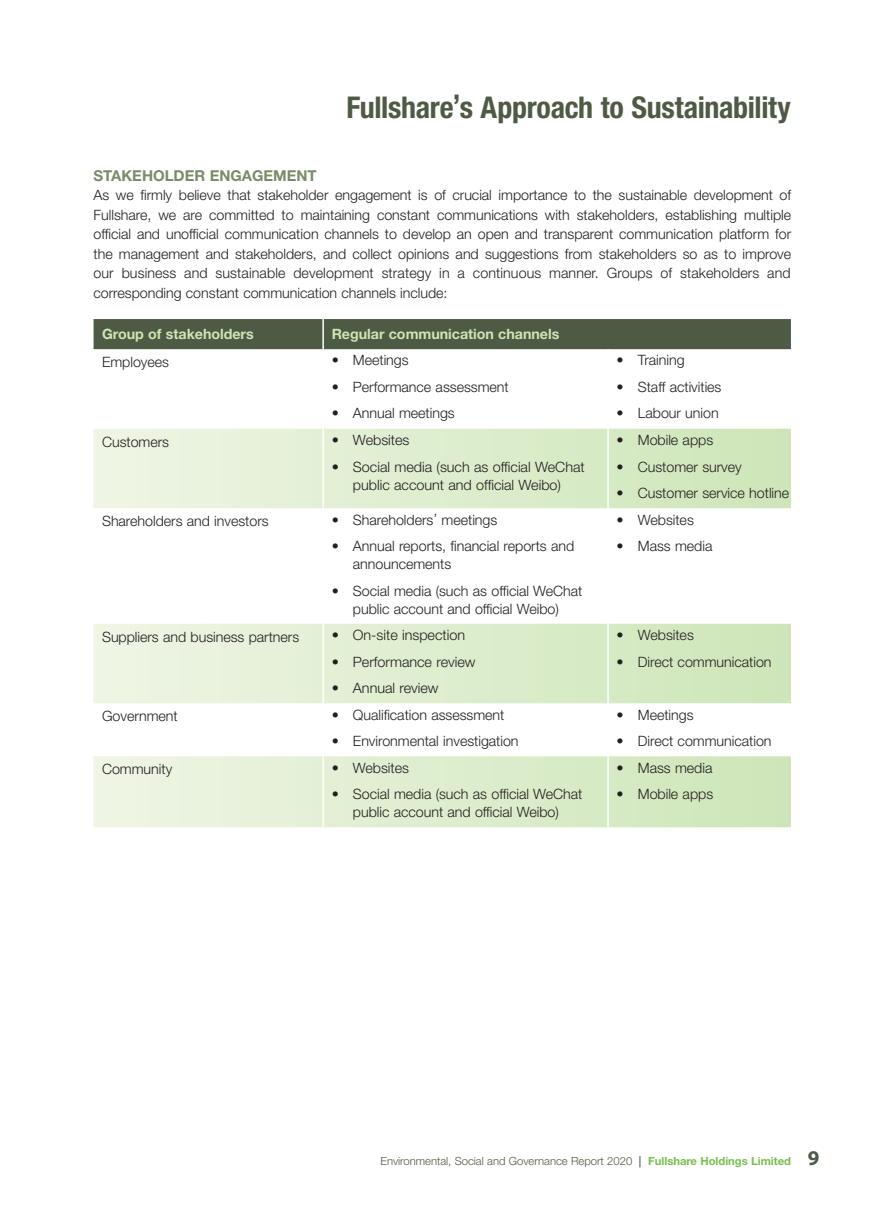
<style>
.page{position:relative;width:893px;height:1212px;background:#fff}
.page>*{position:absolute;margin:0;border:0;box-sizing:border-box;transform-origin:0 0}
.t1{font:700 condensed 30px "Helvetica Neue LT Std";letter-spacing:-.01em;color:#4e5b44}
.Heading_1{font:700 15px "Helvetica Neue LT Std";color:#7a8b69}
.Body_Text{font:300 14.25px/19.5px "Helvetica Neue LT Std";color:#231f20;text-align:center}
.Body_Text-2{font:700 14.25px "Helvetica Neue LT Std";color:#cde5b7}
.t2{font:300 11.25px "Helvetica Neue LT Std";color:#4e5b44}
.s1{font-weight:700;color:#6c6d70}
.s2{font-weight:700;color:#77be4e}
.s3{font-family:"Myriad Pro";font-weight:700;font-size:21px}
</style>
<div class="page">
<div style="left:94px;top:319px;width:697px;height:30px;background:#4e5b44"></div>
<svg style="left:94px;top:429px;width:697px;height:79px;background:#ddedce"></svg>
<svg style="left:94px;top:624px;width:697px;height:203px"></svg>
<hr style="left:322px;top:319px;width:2px;height:30px;background:#fff">
<hr style="left:322px;top:429px;width:2px;height:79px;background:#fff">
<hr style="left:607px;top:429px;width:2px;height:79px;background:#fff">
<hr style="left:322px;top:624px;width:2px;height:79px;background:#fff">
<hr style="left:607px;top:624px;width:2px;height:79px;background:#fff">
<hr style="left:322px;top:703px;width:2px;height:53px;background:#fff">
<hr style="left:607px;top:703px;width:2px;height:53px;background:#fff">
<hr style="left:322px;top:756px;width:2px;height:71px;background:#fff">
<hr style="left:607px;top:756px;width:2px;height:71px;background:#fff">
<h1 class="t1" style="left:346px;top:89px;width:446px">Fullshare’s Approach to Sustainability</h1>
<p class="Heading_1" style="left:94px;top:166px;width:225px">STAKEHOLDER ENGAGEMENT</p>
<p class="Body_Text" style="left:94px;top:185px;width:699px;text-align:justify">As we firmly believe that stakeholder engagement is of crucial importance to the sustainable development of Fullshare, we are committed to maintaining constant communications with stakeholders, establishing multiple official and unofficial communication channels to develop an open and transparent communication platform for the management and stakeholders, and collect opinions and suggestions from stakeholders so as to improve our business and sustainable development strategy in a continuous manner. Groups of stakeholders and corresponding constant communication channels include:</p>
<p class="Body_Text-2" style="left:102px;top:325px;width:153px">Group of stakeholders</p>
<p class="Body_Text-2" style="left:332px;top:325px;width:229px">Regular communication channels</p>
<p class="Body_Text" style="left:102px;top:352px;width:69px">Employees</p>
<p class="Body_Text" style="left:332px;top:350px;width:79px">• Meetings</p>
<p class="Body_Text" style="left:332px;top:377px;width:179px">• Performance assessment</p>
<p class="Body_Text" style="left:332px;top:403px;width:125px">• Annual meetings</p>
<p class="Body_Text" style="left:617px;top:350px;width:70px">• Training</p>
<p class="Body_Text" style="left:617px;top:377px;width:106px">• Staff activities</p>
<p class="Body_Text" style="left:617px;top:403px;width:104px">• Labour union</p>
<p class="Body_Text" style="left:102px;top:431px;width:69px">Customers</p>
<p class="Body_Text" style="left:332px;top:430px;width:79px">• Websites</p>
<p class="Body_Text" style="left:332px;top:457px;width:255px;line-height:18px">• Social media (such as official WeChat public account and official Weibo)</p>
<p class="Body_Text" style="left:102px;top:511px;width:168px">Shareholders and investors</p>
<p class="Body_Text" style="left:332px;top:509px;width:167px">• Shareholders’ meetings</p>
<p class="Body_Text" style="left:353px;top:537px;width:223px;line-height:18px;text-align:left;text-indent:-21px">• Annual reports, financial reports and announcements</p>
<p class="Body_Text" style="left:332px;top:581px;width:252px;line-height:18px">• Social media (such as official WeChat public account and official Weibo)</p>
<p class="Body_Text" style="left:102px;top:626px;width:199px">Suppliers and business partners</p>
<p class="Body_Text" style="left:332px;top:625px;width:135px">• On-site inspection</p>
<p class="Body_Text" style="left:332px;top:651px;width:145px">• Performance review</p>
<p class="Body_Text" style="left:332px;top:678px;width:108px">• Annual review</p>
<p class="Body_Text" style="left:102px;top:706px;width:77px">Government</p>
<p class="Body_Text" style="left:332px;top:704px;width:174px">• Qualification assessment</p>
<p class="Body_Text" style="left:332px;top:731px;width:188px">• Environmental investigation</p>
<p class="Body_Text" style="left:102px;top:759px;width:72px">Community</p>
<p class="Body_Text" style="left:332px;top:757px;width:79px">• Websites</p>
<p class="Body_Text" style="left:332px;top:785px;width:252px;line-height:18px">• Social media (such as official WeChat public account and official Weibo)</p>
<p class="Body_Text" style="left:617px;top:430px;width:98px">• Mobile apps</p>
<p class="Body_Text" style="left:617px;top:456px;width:127px">• Customer survey</p>
<p class="Body_Text" style="left:617px;top:483px;width:174px">• Customer service hotline</p>
<p class="Body_Text" style="left:617px;top:509px;width:79px">• Websites</p>
<p class="Body_Text" style="left:617px;top:536px;width:97px">• Mass media</p>
<p class="Body_Text" style="left:617px;top:625px;width:79px">• Websites</p>
<p class="Body_Text" style="left:617px;top:651px;width:156px">• Direct communication</p>
<p class="Body_Text" style="left:617px;top:704px;width:79px">• Meetings</p>
<p class="Body_Text" style="left:617px;top:731px;width:156px">• Direct communication</p>
<p class="Body_Text" style="left:617px;top:757px;width:97px">• Mass media</p>
<p class="Body_Text" style="left:617px;top:784px;width:98px">• Mobile apps</p>
<p class="t2" style="left:380px;top:1154px;width:441px">Environmental, Social and Governance Report 2020 <span class="s1">|</span> <span class="s2">Fullshare Holdings Limited</span> <span class="s3">9</span></p>
</div>
